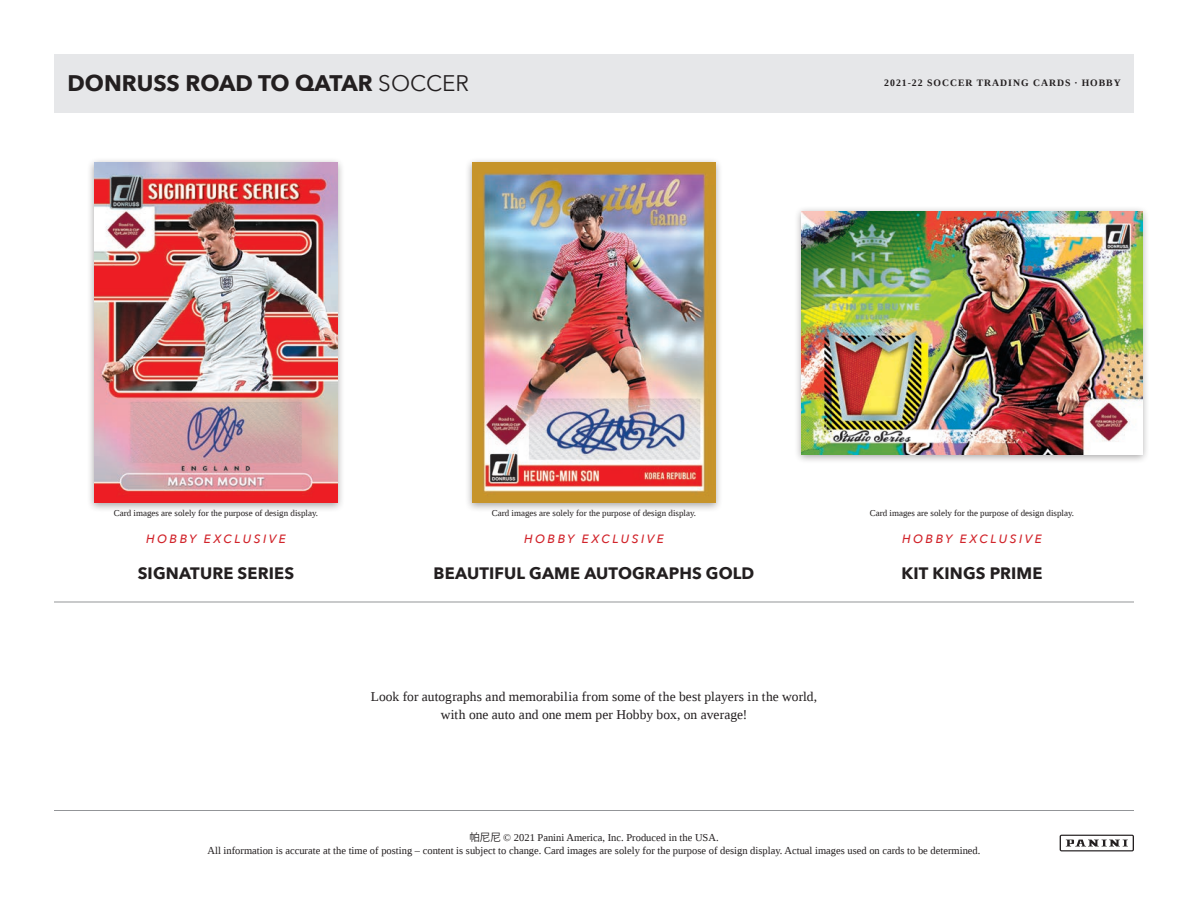
<style>
.page{position:relative;width:1188px;height:918px;background:#fff}
.page>*{position:absolute;margin:0;border:0;box-sizing:border-box;transform-origin:0 0}
.t1{font:700 22.5px "Avenir Next";color:#231f20}
.t2{font:700 16.5px "Avenir Next";letter-spacing:.01em;color:#231f20}
.t3{font:13.5px/18px "Liberation Serif";letter-spacing:.005em;color:#231f20;text-align:center}
.t4{font:italic 500 12px "Avenir Next";letter-spacing:.205em;color:#d1232a}
.t5{font:10.5px/12.6px "Liberation Serif";color:#231f20;text-align:center}
.t6{font:700 9.75px "Liberation Serif";letter-spacing:.1em;color:#231f20}
.t7{font:9px "Liberation Serif";color:#231f20}
.s1{font-weight:400}
.s2{font-family:"Koz Go Pr 6 N"}
</style>
<div class="page">
<hr style="left:54px;top:602px;width:1080px;height:1px;background:#939598">
<div style="left:87px;top:158px;width:258px;height:355px;background:#231f20;opacity:.4"></div>
<img style="left:94px;top:163px;width:243px;height:340px">
<div style="left:465px;top:158px;width:258px;height:355px;background:#231f20;opacity:.4"></div>
<img style="left:472px;top:163px;width:244px;height:340px">
<div style="left:795px;top:206px;width:355px;height:258px;background:#231f20;opacity:.4"></div>
<img style="left:802px;top:211px;width:340px;height:243px">
<hr style="left:54px;top:810px;width:1080px;height:1px;background:#939598">
<svg style="left:1060px;top:835px;width:74px;height:16px"></svg>
<div style="left:54px;top:54px;width:1080px;height:58px;background:#e6e7e9"></div>
<p class="t1" style="left:68px;top:64px;width:403px">DONRUSS ROAD TO QATAR <span class="s1">SOCCER</span></p>
<p class="t6" style="left:884px;top:77px;width:238px">2021-22 SOCCER TRADING CARDS · HOBBY</p>
<p class="t7" style="left:114px;top:507px;width:206px">Card images are solely for the purpose of design display.</p>
<p class="t7" style="left:492px;top:507px;width:206px">Card images are solely for the purpose of design display.</p>
<p class="t7" style="left:870px;top:507px;width:206px">Card images are solely for the purpose of design display.</p>
<p class="t4" style="left:146px;top:528px;width:141px">HOBBY EXCLUSIVE</p>
<p class="t4" style="left:524px;top:528px;width:141px">HOBBY EXCLUSIVE</p>
<p class="t4" style="left:902px;top:528px;width:141px">HOBBY EXCLUSIVE</p>
<p class="t2" style="left:138px;top:559px;width:158px">SIGNATURE SERIES</p>
<p class="t2" style="left:434px;top:559px;width:322px">BEAUTIFUL GAME AUTOGRAPHS GOLD</p>
<p class="t2" style="left:901px;top:559px;width:143px">KIT KINGS PRIME</p>
<p class="t3" style="left:371px;top:687px;width:448px">Look for autographs and memorabilia from some of the best players in the world, with one auto and one mem per Hobby box, on average!</p>
<p class="t5" style="left:208px;top:831px;width:774px"><span class="s2">帕尼尼</span> © 2021 Panini America, Inc. Produced in the USA.<br>All information is accurate at the time of posting – content is subject to change. Card images are solely for the purpose of design display. Actual images used on cards to be determined.</p>
</div>
